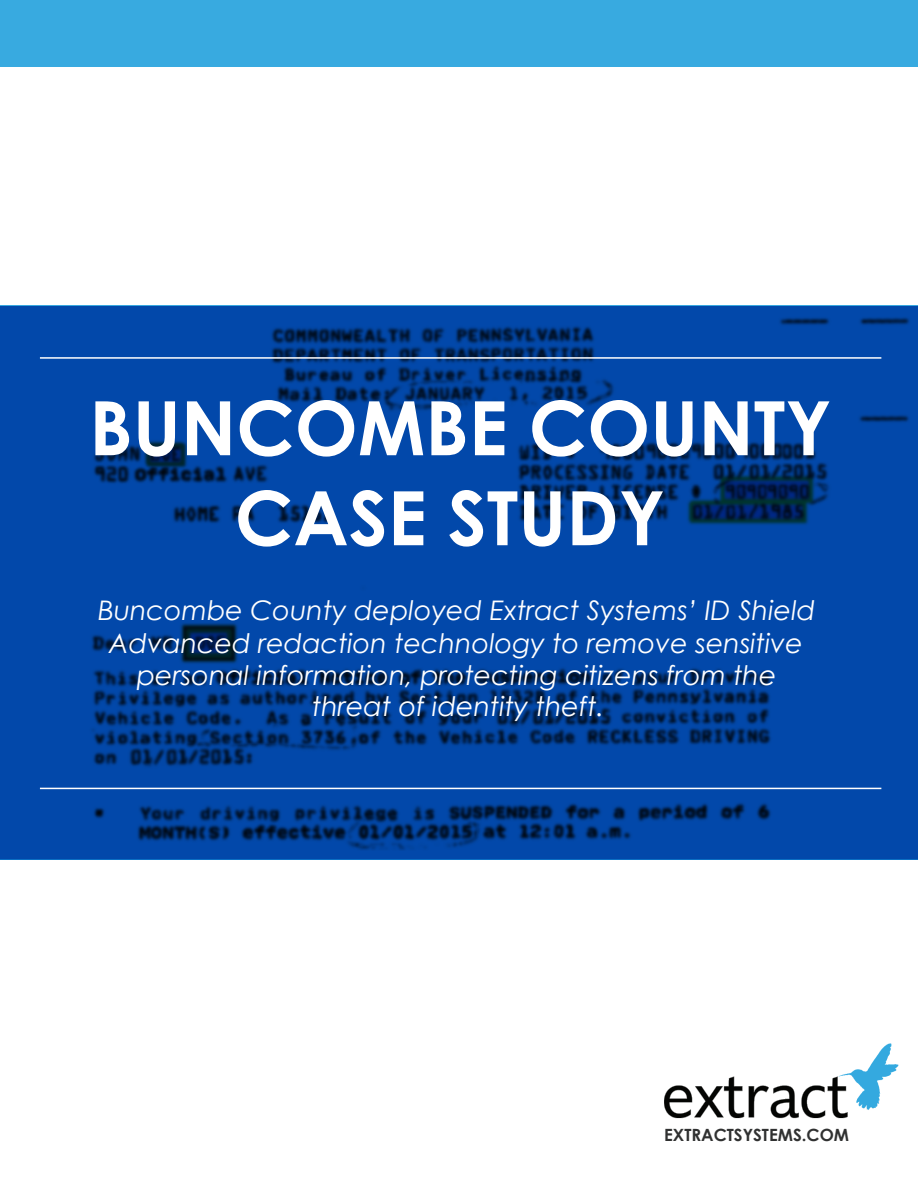
<style>
.page{position:relative;width:918px;height:1188px;background:#fff}
.page>*{position:absolute;margin:0;border:0;box-sizing:border-box;transform-origin:0 0}
.t1{font:700 75px/90px "Century Gothic";color:#fff;text-align:center}
.t2{font:italic 27px/32px "Century Gothic";color:#fff;text-align:center}
.t3{font:700 16.8px "Century Gothic";color:#303131}
</style>
<div class="page">
<div style="left:0;top:0;width:918px;height:67px;background:#38aae0"></div>
<svg style="left:0;top:306px;width:918px;height:554px;background:#02429d"></svg>
<hr style="left:40px;top:357px;width:841px;height:2px;background:#fff">
<hr style="left:40px;top:788px;width:841px;height:1px;background:#fff">
<img style="left:664px;top:1043px;width:234px;height:76px">
<h1 class="t1" style="left:89px;top:380px;width:744px">BUNCOMBE COUNTY<br>CASE STUDY</h1>
<p class="t2" style="left:98px;top:594px;width:719px">Buncombe County deployed Extract Systems’ ID Shield Advanced redaction technology to remove sensitive personal information, protecting citizens from the threat of identity theft.</p>
<p class="t3" style="left:664px;top:1122px;width:186px">EXTRACTSYSTEMS.COM</p>
</div>
